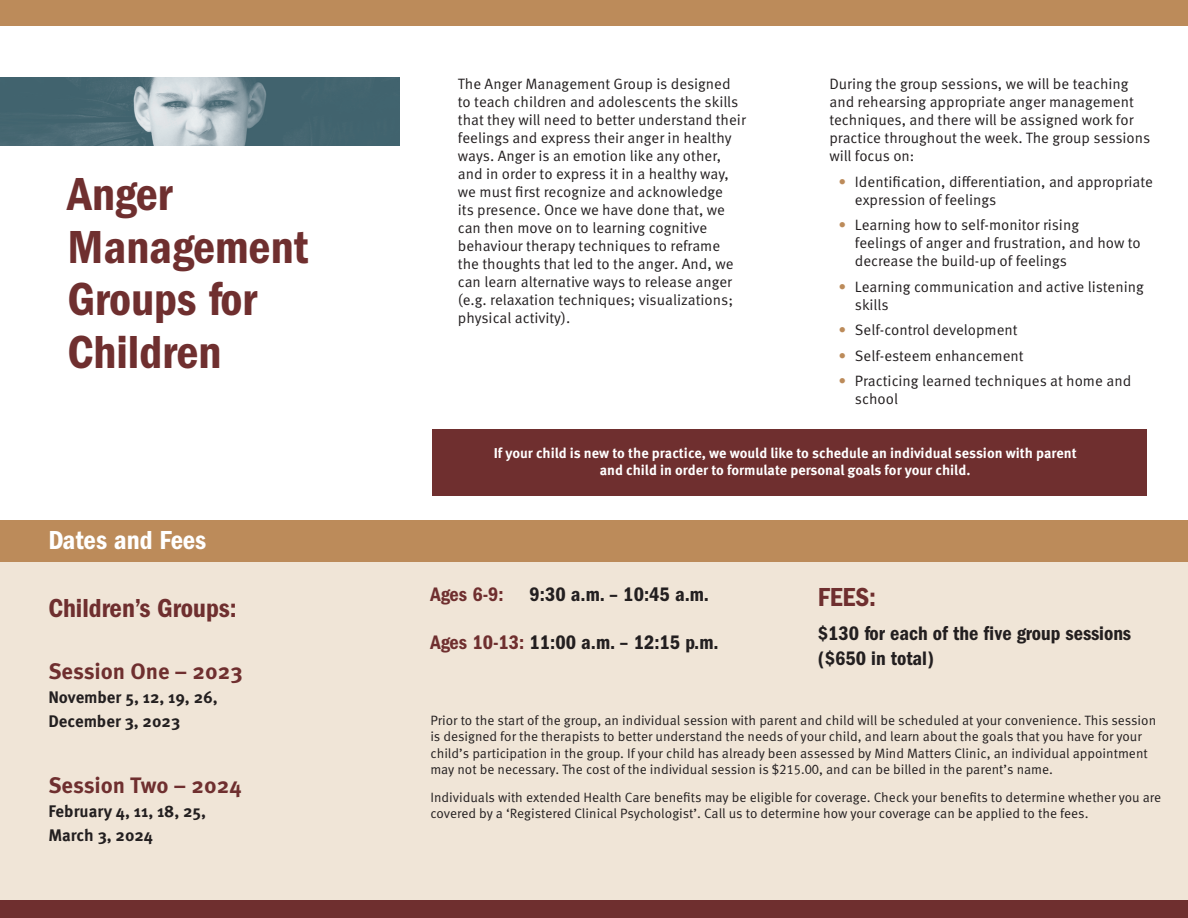
<style>
.page{position:relative;width:1188px;height:918px;background:#fff}
.page>*{position:absolute;margin:0;border:0;box-sizing:border-box;transform-origin:0 0}
.t1{font:48px/52.5px "Franklin Gothic LT Pro Cn Dm";color:#6f2f2f}
.t2{font:27px "Franklin Gothic LT Pro Cn Dm";color:#6f2f2f}
.t3{font:27px "Franklin Gothic LT Pro Cn Dm";color:#fff}
.t4{font:700 22.35px "Meta Pro";color:#6f2f2f}
.t5{font:20.25px/24.3px "Franklin Gothic LT Pro Cn Dm";color:#231f20}
.t6{font:20.25px "Franklin Gothic LT Pro Cn Dm";color:#6f2f2f}
.t7{font:700 16.8px/24px "Meta Pro";color:#231f20}
.t8{font:15px/18px "Meta Pro Norm";color:#231f20}
.t9{font:700 14.25px/17.1px "Meta Pro";color:#fff;text-align:center}
.t10{font:13.5px/16.2px "Meta Pro Norm";color:#231f20}
.s1{color:#bc8b5a}
.s2{color:#6f2f2f}
.s3{font-family:"Meta Caps"}
</style>
<div class="page">
<div style="left:432px;top:430px;width:715px;height:66px;background:#6f2f2f"></div>
<div style="left:0;top:535px;width:1188px;height:366px;background:#f0e5d7"></div>
<div style="left:0;top:520px;width:1188px;height:42px;background:#bc8b5a"></div>
<div style="left:0;top:901px;width:1188px;height:17px;background:#6f2f2f"></div>
<div style="left:0;top:0;width:1188px;height:25px;background:#bc8b5a"></div>
<img style="left:0;top:78px;width:399px;height:68px">
<h1 class="t1" style="left:68px;top:168px;width:242px">Anger<br>Management<br>Groups for<br>Children</h1>
<h2 class="t3" style="left:48px;top:525px;width:159px">Dates and Fees</h2>
<h2 class="t2" style="left:48px;top:592px;width:190px">Children’s Groups:</h2>
<h3 class="t4" style="left:48px;top:654px;width:196px">Session One – 2023</h3>
<p class="t7" style="left:48px;top:684px;width:171px">November 5, 12, 19, 26,<br>December 3, 2023</p>
<h3 class="t4" style="left:48px;top:767px;width:195px">Session Two – 2024</h3>
<p class="t7" style="left:48px;top:798px;width:159px">February 4, 11, 18, 25,<br>March 3, 2024</p>
<p class="t8" style="left:458px;top:74px;width:289px">The Anger Management Group is designed to teach children and adolescents the skills that they will need to better understand their feelings and express their anger in healthy ways. Anger is an emotion like any other, and in order to express it in a healthy way, we must first recognize and acknowledge<br>its presence. Once we have done that, we can then move on to learning cognitive behaviour therapy techniques to reframe<br>the thoughts that led to the anger. And, we can learn alternative ways to release anger (e.g. relaxation techniques; visualizations; physical activity).</p>
<p class="t8" style="left:829px;top:74px;width:322px">During the group sessions, we will be teaching and rehearsing appropriate anger management techniques, and there will be assigned work for practice throughout the week. The group sessions will focus on:</p>
<p class="t8" style="left:855px;top:171px;width:300px;text-indent:-16px"><span class="s1">•</span> Identification, differentiation, and appropriate expression of feelings</p>
<p class="t8" style="left:855px;top:215px;width:287px;text-indent:-16px"><span class="s1">•</span> Learning how to self-monitor rising<br>feelings of anger and frustration, and how to decrease the build-up of feelings</p>
<p class="t8" style="left:855px;top:276px;width:290px;text-indent:-16px"><span class="s1">•</span> Learning communication and active listening skills</p>
<p class="t8" style="left:838px;top:320px;width:181px"><span class="s1">•</span> Self-control development</p>
<p class="t8" style="left:838px;top:345px;width:187px"><span class="s1">•</span> Self-esteem enhancement</p>
<p class="t8" style="left:855px;top:371px;width:278px;text-indent:-16px"><span class="s1">•</span> Practicing learned techniques at home and school</p>
<p class="t9" style="left:494px;top:443px;width:585px">If your child is new to the practice, we would like to schedule an individual session with parent and child in order to formulate personal goals for your child.</p>
<h3 class="t6" style="left:430px;top:583px;width:75px">Ages 6-9:</h3>
<h3 class="t5" style="left:530px;top:583px;width:181px">9:30 a.m. – 10:45 a.m.</h3>
<h2 class="t2" style="left:818px;top:582px;width:60px">FEES:</h2>
<h3 class="t5" style="left:818px;top:622px;width:315px">$130 for each of the five group sessions ($650 in total)</h3>
<h3 class="t5" style="left:430px;top:630px;width:290px"><span class="s2">Ages 10-13:</span> 11:00 a.m. – 12:15 p.m.</h3>
<p class="t10" style="left:430px;top:711px;width:727px">Prior to the start of the group, an individual session with parent and child will be scheduled at your convenience. This session is designed for the therapists to better understand the needs of your child, and learn about the goals that you have for your child’s participation in the group. If your child has already been assessed by Mind Matters Clinic, an individual appointment may not be necessary. The cost of the individual session is <span class="s3">$215.00</span>, and can be billed in the parent’s name.</p>
<p class="t10" style="left:430px;top:788px;width:732px">Individuals with extended Health Care benefits may be eligible for coverage. Check your benefits to determine whether you are covered by a ‘Registered Clinical Psychologist’. Call us to determine how your coverage can be applied to the fees.</p>
</div>
